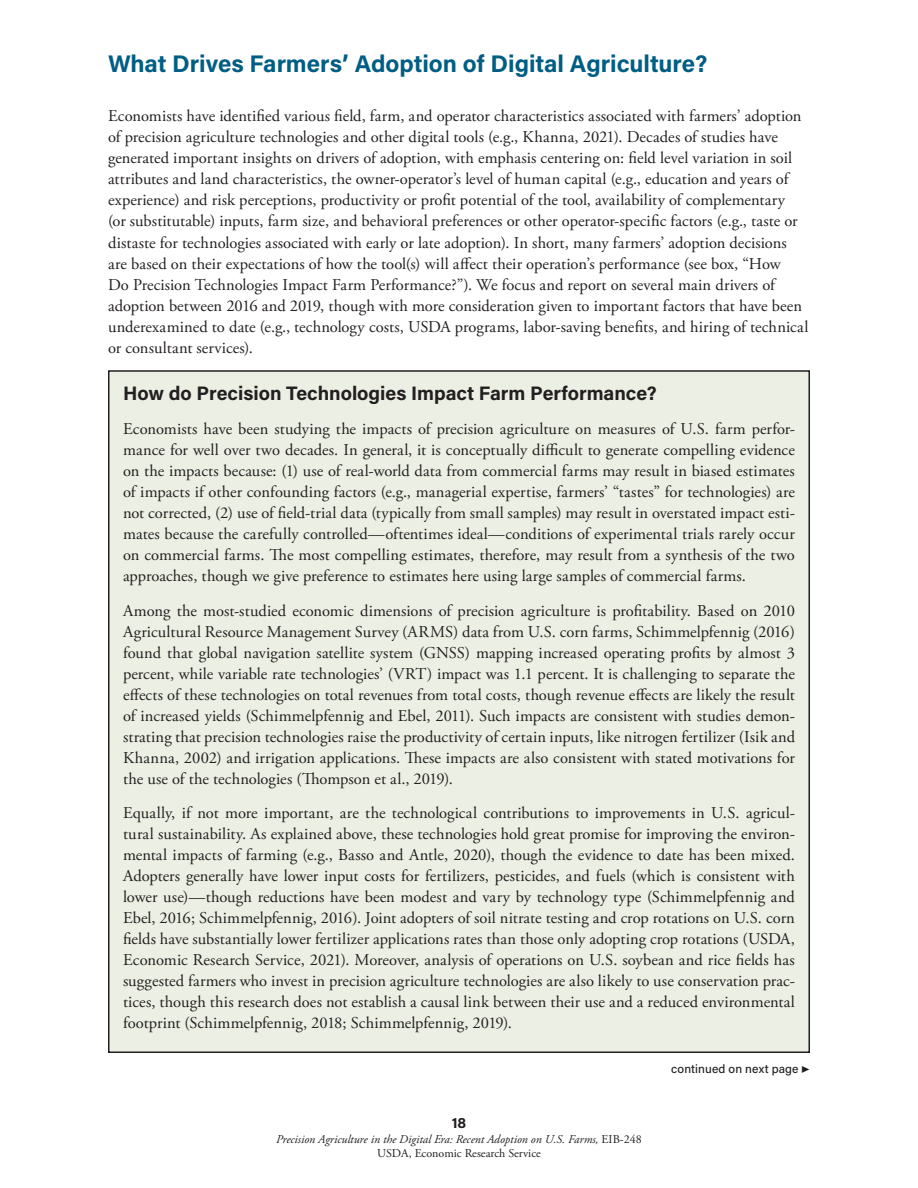
<style>
.page{position:relative;width:918px;height:1188px;background:#fff}
.page>*{position:absolute;margin:0;border:0;box-sizing:border-box;transform-origin:0 0}
.t1{font:700 24px "Acumin Pro";color:#005d83}
.P-Box_Title{font:700 19.5px "Acumin Pro";color:#231f20}
.P_-_Box_Text{font:16.5px/21px "Adobe Garamond Pro";letter-spacing:.005em;color:#231f20;text-align:justify}
.P_-_Body_Text{font:16.5px/21px "Adobe Garamond Pro";letter-spacing:.005em;color:#231f20}
.t2{font:700 15px "Acumin Pro";color:#231f20}
.t3{font:italic 12px/14.4px "Adobe Garamond Pro";color:#231f20;text-align:center}
.H3_-_Table___Figure{font:500 12px "Acumin Pro";letter-spacing:.01em;color:#231f20}
.s1{font-style:normal}
</style>
<div class="page">
<div style="left:109px;top:371px;width:700px;height:681px;background:#ecf0e4"></div>
<img style="left:230px;top:370px;width:458px;height:2px">
<h1 class="t1" style="left:108px;top:46px;width:601px">What Drives Farmers’ Adoption of Digital Agriculture?</h1>
<p class="P_-_Body_Text" style="left:108px;top:106px;width:702px">Economists have identified various field, farm, and operator characteristics associated with farmers’ adoption of precision agriculture technologies and other digital tools (e.g., Khanna, 2021). Decades of studies have generated important insights on drivers of adoption, with emphasis centering on: field level variation in soil attributes and land characteristics, the owner-operator’s level of human capital (e.g., education and years of experience) and risk perceptions, productivity or profit potential of the tool, availability of complementary<br>(or substitutable) inputs, farm size, and behavioral preferences or other operator-specific factors (e.g., taste or distaste for technologies associated with early or late adoption). In short, many farmers’ adoption decisions are based on their expectations of how the tool(s) will affect their operation’s performance (see box, “How<br>Do Precision Technologies Impact Farm Performance?”). We focus and report on several main drivers of adoption between 2016 and 2019, though with more consideration given to important factors that have been underexamined to date (e.g., technology costs, USDA programs, labor-saving benefits, and hiring of technical or consultant services).</p>
<h1 class="P-Box_Title" style="left:123px;top:379px;width:535px">How do Precision Technologies Impact Farm Performance?</h1>
<p class="P_-_Box_Text" style="left:123px;top:419px;width:674px">Economists have been studying the impacts of precision agriculture on measures of U.S. farm perfor&shy;mance for well over two decades. In general, it is conceptually difficult to generate compelling evidence on the impacts because: (1) use of real-world data from commercial farms may result in biased estimates of impacts if other confounding factors (e.g., managerial expertise, farmers’ “tastes” for technologies) are not corrected, (2) use of field-trial data (typically from small samples) may result in overstated impact esti&shy;mates because the carefully controlled—oftentimes ideal—conditions of experimental trials rarely occur on commercial farms. The most compelling estimates, therefore, may result from a synthesis of the two approaches, though we give preference to estimates here using large samples of commercial farms.</p>
<p class="P_-_Box_Text" style="left:123px;top:600px;width:674px">Among the most-studied economic dimensions of precision agriculture is profitability. Based on 2010<br>Agricultural Resource Management Survey (ARMS) data from U.S. corn farms, Schimmelpfennig (2016) found that global navigation satellite system (GNSS) mapping increased operating profits by almost 3 percent, while variable rate technologies’ (VRT) impact was 1.1 percent. It is challenging to separate the effects of these technologies on total revenues from total costs, though revenue effects are likely the result of increased yields (Schimmelpfennig and Ebel, 2011). Such impacts are consistent with studies demon&shy;strating that precision technologies raise the productivity of certain inputs, like nitrogen fertilizer (Isik and Khanna, 2002) and irrigation applications. These impacts are also consistent with stated motivations for the use of the technologies (Thompson et al., 2019).</p>
<p class="P_-_Box_Text" style="left:123px;top:803px;width:674px">Equally, if not more important, are the technological contributions to improvements in U.S. agricul&shy;tural sustainability. As explained above, these technologies hold great promise for improving the environ&shy;mental impacts of farming (e.g., Basso and Antle, 2020), though the evidence to date has been mixed.<br>Adopters generally have lower input costs for fertilizers, pesticides, and fuels (which is consistent with lower use)—though reductions have been modest and vary by technology type (Schimmelpfennig and Ebel, 2016; Schimmelpfennig, 2016). Joint adopters of soil nitrate testing and crop rotations on U.S. corn fields have substantially lower fertilizer applications rates than those only adopting crop rotations (USDA, Economic Research Service, 2021). Moreover, analysis of operations on U.S. soybean and rice fields has suggested farmers who invest in precision agriculture technologies are also likely to use conservation prac&shy;tices, though this research does not establish a causal link between their use and a reduced environmental footprint (Schimmelpfennig, 2018; Schimmelpfennig, 2019).</p>
<p class="H3_-_Table___Figure" style="left:671px;top:1060px;width:140px">continued on next page ▶</p>
<p class="t2" style="left:452px;top:1112px;width:16px">18</p>
<p class="t3" style="left:276px;top:1132px;width:367px">Precision Agriculture in the Digital Era: Recent Adoption on U.S. Farms, <span class="s1">EIB-248<br>USDA, Economic Research Service</span></p>
</div>
